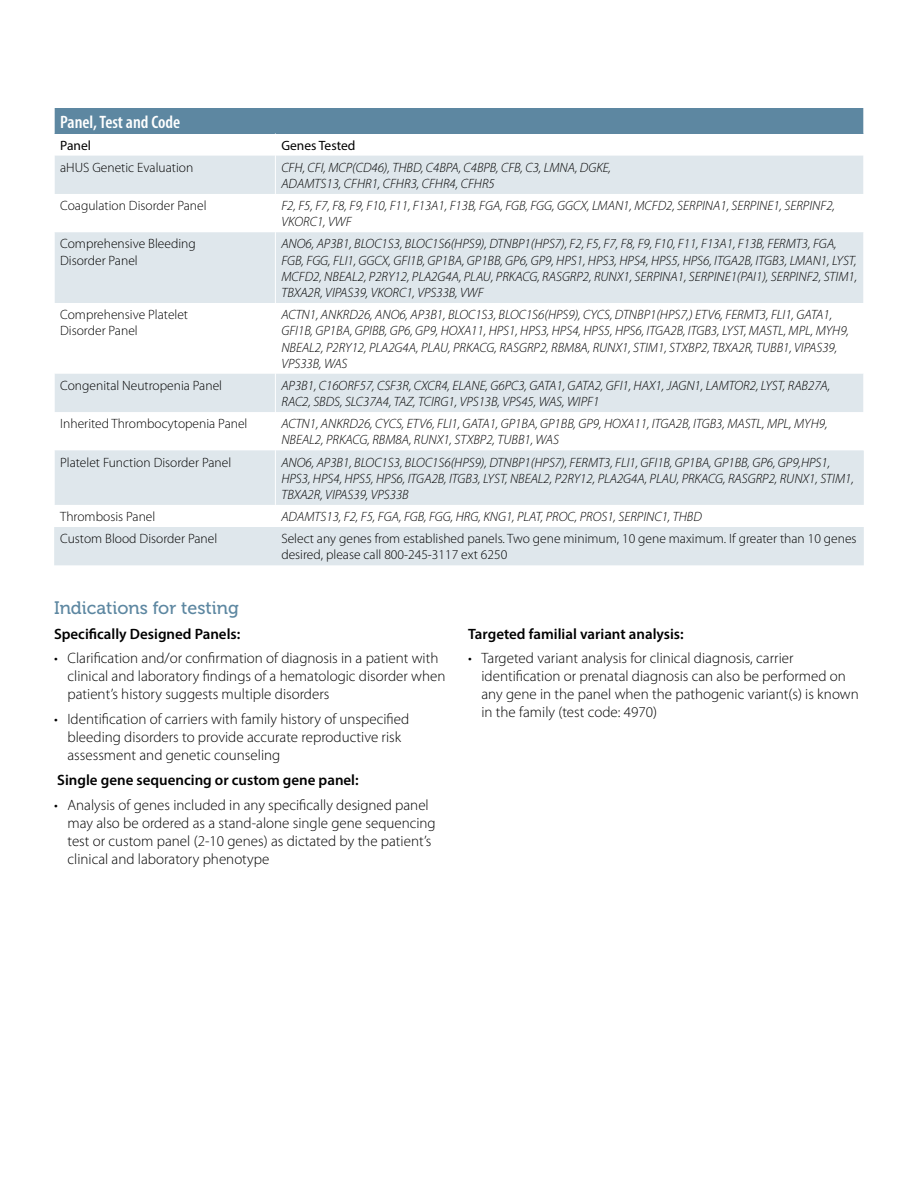
<style>
.page{position:relative;width:918px;height:1188px;background:#fff}
.page>*{position:absolute;margin:0;border:0;box-sizing:border-box;transform-origin:0 0}
.t1{font:18px "Museo 500";color:#5d87a1}
.t2{font:600 condensed 18px "Myriad Pro";color:#fff}
.t3{font:300 15px/18px "Myriad Pro";color:#000}
.t4{font:600 15px "Myriad Pro";color:#000}
.t5{font:italic 300 13.5px/16.2px "Myriad Pro";color:#000}
.t6{font:300 13.5px/16.2px "Myriad Pro";color:#000}
.t7{font:13.5px "Myriad Pro";color:#000}
</style>
<div class="page">
<div style="left:54px;top:108px;width:810px;height:26px;background:#5d87a1"></div>
<svg style="left:54px;top:156px;width:810px;height:409px;fill:#dfe7ec"></svg>
<svg style="left:54px;top:108px;width:1px;height:26px"></svg>
<hr style="left:54px;top:156px;width:1px;height:38px;background:#fff">
<hr style="left:275px;top:156px;width:1px;height:38px;background:#fff">
<hr style="left:54px;top:194px;width:1px;height:38px;background:#fff">
<hr style="left:275px;top:194px;width:1px;height:38px;background:#fff">
<hr style="left:54px;top:232px;width:1px;height:71px;background:#fff">
<hr style="left:275px;top:232px;width:1px;height:71px;background:#fff">
<hr style="left:54px;top:303px;width:1px;height:71px;background:#fff">
<hr style="left:275px;top:303px;width:1px;height:71px;background:#fff">
<hr style="left:54px;top:374px;width:1px;height:38px;background:#fff">
<hr style="left:275px;top:374px;width:1px;height:38px;background:#fff">
<hr style="left:54px;top:412px;width:1px;height:38px;background:#fff">
<hr style="left:275px;top:412px;width:1px;height:38px;background:#fff">
<hr style="left:54px;top:450px;width:1px;height:55px;background:#fff">
<hr style="left:275px;top:450px;width:1px;height:55px;background:#fff">
<h1 class="t2" style="left:60px;top:110px;width:122px">Panel, Test and Code</h1>
<p class="t7" style="left:60px;top:137px;width:32px">Panel</p>
<p class="t7" style="left:281px;top:137px;width:76px">Genes Tested</p>
<p class="t6" style="left:60px;top:159px;width:135px">aHUS Genetic Evaluation</p>
<p class="t5" style="left:281px;top:159px;width:331px">CFH, CFI, MCP(CD46), THBD, C4BPA, C4BPB, CFB, C3, LMNA, DGKE,<br>ADAMTS13, CFHR1, CFHR3, CFHR4, CFHR5</p>
<p class="t6" style="left:60px;top:197px;width:148px">Coagulation Disorder Panel</p>
<p class="t5" style="left:281px;top:197px;width:555px">F2, F5, F7, F8, F9, F10, F11, F13A1, F13B, FGA, FGB, FGG, GGCX, LMAN1, MCFD2, SERPINA1, SERPINE1, SERPINF2,<br>VKORC1, VWF</p>
<p class="t6" style="left:60px;top:236px;width:137px">Comprehensive Bleeding<br>Disorder Panel</p>
<p class="t5" style="left:281px;top:236px;width:577px">ANO6, AP3B1, BLOC1S3, BLOC1S6(HPS9), DTNBP1(HPS7), F2, F5, F7, F8, F9, F10, F11, F13A1, F13B, FERMT3, FGA, FGB, FGG, FLI1, GGCX, GFI1B, GP1BA, GP1BB, GP6, GP9, HPS1, HPS3, HPS4, HPS5, HPS6, ITGA2B, ITGB3, LMAN1, LYST, MCFD2, NBEAL2, P2RY12, PLA2G4A, PLAU, PRKACG, RASGRP2, RUNX1, SERPINA1, SERPINE1(PAI1), SERPINF2, STIM1, TBXA2R, VIPAS39, VKORC1, VPS33B, VWF</p>
<p class="t6" style="left:60px;top:306px;width:129px">Comprehensive Platelet<br>Disorder Panel</p>
<p class="t5" style="left:281px;top:306px;width:569px">ACTN1, ANKRD26, ANO6, AP3B1, BLOC1S3, BLOC1S6(HPS9), CYCS, DTNBP1(HPS7,) ETV6, FERMT3, FLI1, GATA1, GFI1B, GP1BA, GPIBB, GP6, GP9, HOXA11, HPS1, HPS3, HPS4, HPS5, HPS6, ITGA2B, ITGB3, LYST, MASTL, MPL, MYH9, NBEAL2, P2RY12, PLA2G4A, PLAU, PRKACG, RASGRP2, RBM8A, RUNX1, STIM1, STXBP2, TBXA2R, TUBB1, VIPAS39, VPS33B, WAS</p>
<p class="t6" style="left:60px;top:377px;width:163px">Congenital Neutropenia Panel</p>
<p class="t5" style="left:281px;top:377px;width:550px">AP3B1, C16ORF57, CSF3R, CXCR4, ELANE, G6PC3, GATA1, GATA2, GFI1, HAX1, JAGN1, LAMTOR2, LYST, RAB27A,<br>RAC2, SBDS, SLC37A4, TAZ, TCIRG1, VPS13B, VPS45, WAS, WIPF1</p>
<p class="t6" style="left:60px;top:415px;width:189px">Inherited Thrombocytopenia Panel</p>
<p class="t5" style="left:281px;top:415px;width:548px">ACTN1, ANKRD26, CYCS, ETV6, FLI1, GATA1, GP1BA, GP1BB, GP9, HOXA11, ITGA2B, ITGB3, MASTL, MPL, MYH9,<br>NBEAL2, PRKACG, RBM8A, RUNX1, STXBP2, TUBB1, WAS</p>
<p class="t6" style="left:60px;top:454px;width:173px">Platelet Function Disorder Panel</p>
<p class="t5" style="left:281px;top:454px;width:574px">ANO6, AP3B1, BLOC1S3, BLOC1S6(HPS9), DTNBP1(HPS7), FERMT3, FLI1, GFI1B, GP1BA, GP1BB, GP6, GP9,HPS1,<br>HPS3, HPS4, HPS5, HPS6, ITGA2B, ITGB3, LYST, NBEAL2, P2RY12, PLA2G4A, PLAU, PRKACG, RASGRP2, RUNX1, STIM1,<br>TBXA2R, VIPAS39, VPS33B</p>
<p class="t6" style="left:60px;top:508px;width:97px">Thrombosis Panel</p>
<p class="t5" style="left:281px;top:508px;width:422px">ADAMTS13, F2, F5, FGA, FGB, FGG, HRG, KNG1, PLAT, PROC, PROS1, SERPINC1, THBD</p>
<p class="t6" style="left:60px;top:530px;width:159px">Custom Blood Disorder Panel</p>
<p class="t6" style="left:281px;top:530px;width:577px">Select any genes from established panels. Two gene minimum, 10 gene maximum. If greater than 10 genes desired, please call 800-245-3117 ext 6250</p>
<h1 class="t1" style="left:54px;top:598px;width:186px">Indications for testing</h1>
<p class="t4" style="left:54px;top:624px;width:188px">Specifically Designed Panels:</p>
<p class="t3" style="left:68px;top:649px;width:379px;text-indent:-14px">• Clarification and/or confirmation of diagnosis in a patient with clinical and laboratory findings of a hematologic disorder when patient’s history suggests multiple disorders</p>
<p class="t3" style="left:68px;top:710px;width:343px;text-indent:-14px">• Identification of carriers with family history of unspecified bleeding disorders to provide accurate reproductive risk assessment and genetic counseling</p>
<p class="t4" style="left:57px;top:770px;width:303px">Single gene sequencing or custom gene panel:</p>
<p class="t3" style="left:68px;top:796px;width:370px;text-indent:-14px">• Analysis of genes included in any specifically designed panel may also be ordered as a stand-alone single gene sequencing test or custom panel (2-10 genes) as dictated by the patient’s clinical and laboratory phenotype</p>
<p class="t4" style="left:468px;top:624px;width:217px">Targeted familial variant analysis:</p>
<p class="t3" style="left:482px;top:649px;width:379px;text-indent:-14px">• Targeted variant analysis for clinical diagnosis, carrier identification or prenatal diagnosis can also be performed on any gene in the panel when the pathogenic variant(s) is known in the family (test code: 4970)</p>
</div>
